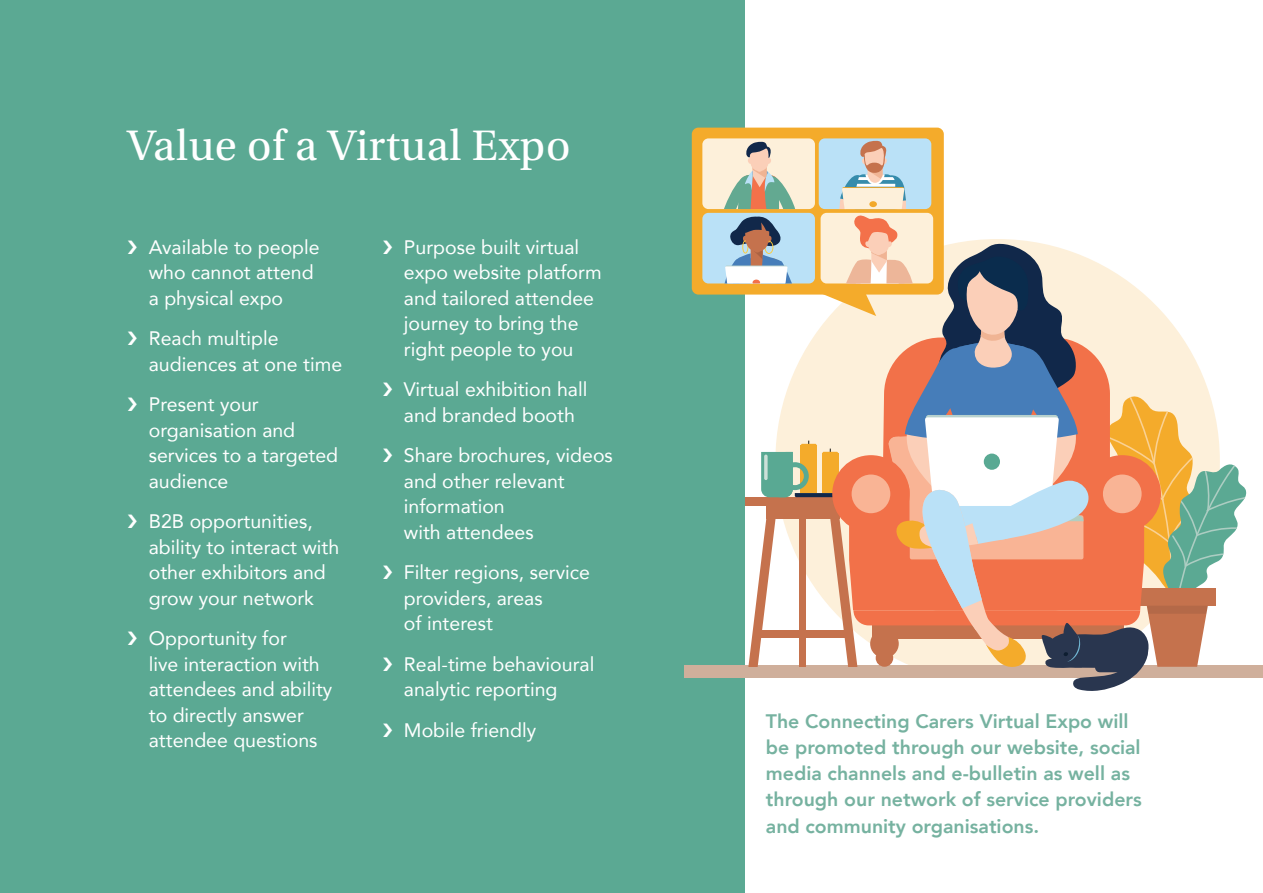
<style>
.page{position:relative;width:1263px;height:893px;background:#fff}
.page>*{position:absolute;margin:0;border:0;box-sizing:border-box;transform-origin:0 0}
.t1{font:45px "Utopia Std";letter-spacing:.01em;color:#fff}
.t2{font:19.5px/25.5px "Avenir";color:#fff}
.t3{font:800 19.5px/26.2px "Avenir";color:#76b2a0}
</style>
<div class="page">
<div style="left:0;top:0;width:744px;height:893px;background:#5ba993"></div>
<div style="left:685px;top:665px;width:578px;height:13px;background:#cfaf9b"></div>
<div style="left:692px;top:128px;width:252px;height:167px;background:#f4ab2b;border-radius:7px"></div>
<div style="left:702px;top:213px;width:113px;height:70px;background:#bae1f7;border-radius:6px"></div>
<div style="left:702px;top:138px;width:113px;height:71px;background:#fdf0da;border-radius:6px"></div>
<svg style="left:714px;top:139px;width:533px;height:554px"></svg>
<h1 class="t1" style="left:128px;top:121px;width:444px">Value of a Virtual Expo</h1>
<p class="t2" style="left:149px;top:234px;width:172px">Available to people who cannot attend a physical expo</p>
<p class="t2" style="left:149px;top:325px;width:195px">Reach multiple audiences at one time</p>
<p class="t2" style="left:149px;top:391px;width:191px">Present your organisation and services to a targeted audience</p>
<p class="t2" style="left:149px;top:508px;width:192px">B2B opportunities, ability to interact with other exhibitors and grow your network</p>
<p class="t2" style="left:149px;top:625px;width:185px">Opportunity for<br>live interaction with attendees and ability to directly answer attendee questions</p>
<p class="t2" style="left:404px;top:234px;width:199px">Purpose built virtual expo website platform and tailored attendee journey to bring the right people to you</p>
<p class="t2" style="left:404px;top:376px;width:185px">Virtual exhibition hall and branded booth</p>
<p class="t2" style="left:404px;top:442px;width:210px">Share brochures, videos and other relevant information<br>with attendees</p>
<p class="t2" style="left:404px;top:559px;width:188px">Filter regions, service providers, areas<br>of interest</p>
<p class="t2" style="left:404px;top:650px;width:192px">Real-time behavioural analytic reporting</p>
<p class="t2" style="left:404px;top:716px;width:134px">Mobile friendly</p>
<p class="t3" style="left:766px;top:708px;width:377px">The Connecting Carers Virtual Expo will be promoted through our website, social media channels and e-bulletin as well as through our network of service providers and community organisations.</p>
</div>
